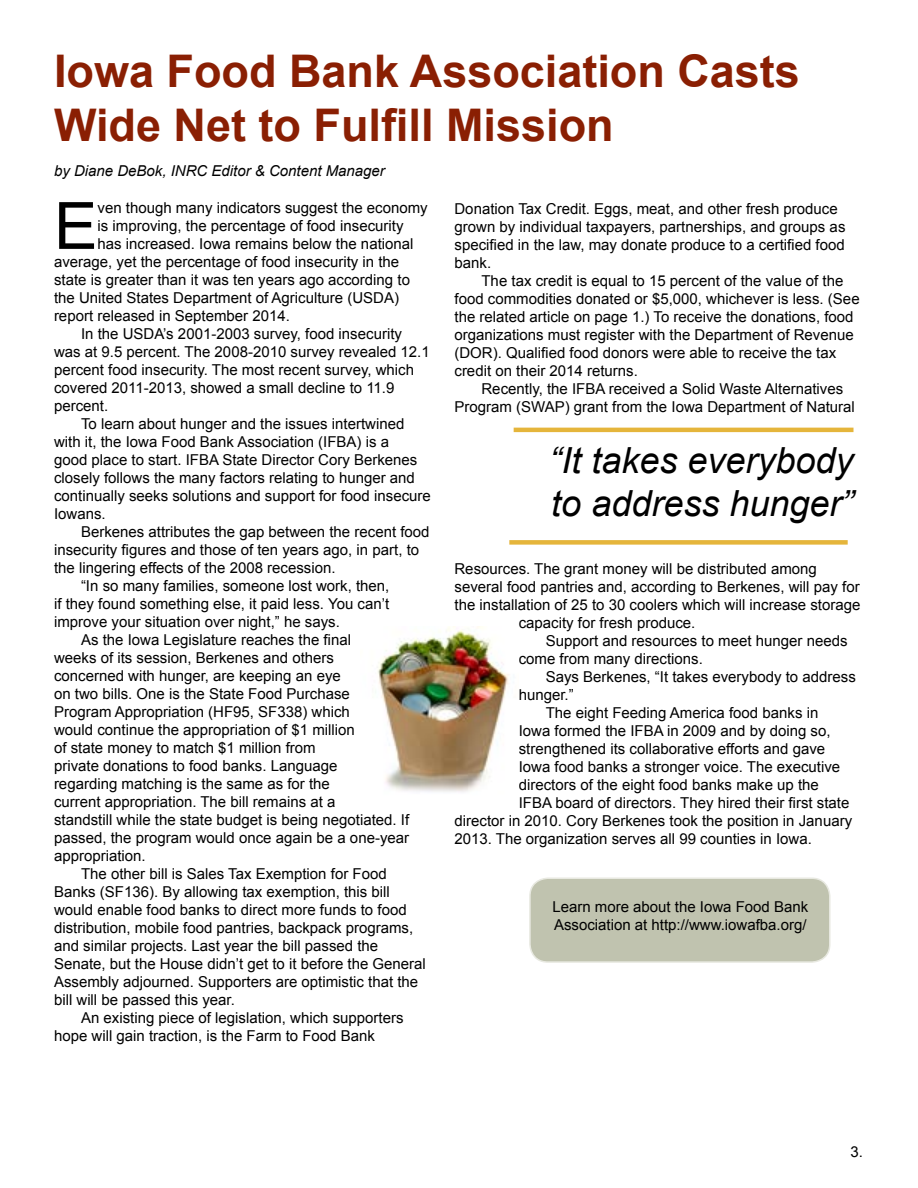
<style>
.page{position:relative;width:918px;height:1188px;background:#fff}
.page>*{position:absolute;margin:0;border:0;box-sizing:border-box;transform-origin:0 0}
.t1{font:65.25px "Arial";color:#000}
.t2{font:700 45px/54px "Arial";color:#8a1f03}
.t3{font:italic 36px/43.2px "Arial";color:#000}
.t4{font:15px/18px "Arial";color:#000}
.t5{font:italic 15px "Arial";color:#000}
</style>
<div class="page">
<hr style="left:514px;top:428px;width:340px;height:4px;background:#e5b53b">
<div style="left:509px;top:540px;width:339px;height:5px;background:#e5b53b"></div>
<div style="left:530px;top:878px;width:300px;height:84px;background:#c0c3af;border-radius:18px"></div>
<div style="left:529px;top:878px;width:302px;height:85px;border:2px solid #e8e9e1;border-radius:18px"></div>
<img style="left:377px;top:626px;width:132px;height:166px">
<h2 class="t2" style="left:54px;top:45px;width:747px">Iowa Food Bank Association Casts<br>Wide Net to Fulfill Mission</h2>
<p class="t5" style="left:54px;top:161px;width:332px">by Diane DeBok, INRC Editor &amp; Content Manager</p>
<h1 class="t1" style="left:54px;top:183px;width:45px">E</h1>
<p class="t4" style="left:98px;top:199px;width:332px">ven though many indicators suggest the economy</p>
<p class="t4" style="left:98px;top:217px;width:307px">is improving, the percentage of food insecurity</p>
<p class="t4" style="left:98px;top:235px;width:317px">has increased. Iowa remains below the national</p>
<p class="t4" style="left:54px;top:253px;width:347px">average, yet the percentage of food insecurity in the</p>
<p class="t4" style="left:54px;top:271px;width:358px">state is greater than it was ten years ago according to</p>
<p class="t4" style="left:54px;top:289px;width:347px">the United States Department of Agriculture (USDA)</p>
<p class="t4" style="left:54px;top:307px;width:237px">report released in September 2014.</p>
<p class="t4" style="left:81px;top:325px;width:322px">In the USDA’s 2001-2003 survey, food insecurity</p>
<p class="t4" style="left:54px;top:343px;width:377px">was at 9.5 percent. The 2008-2010 survey revealed 12.1</p>
<p class="t4" style="left:54px;top:361px;width:362px">percent food insecurity. The most recent survey, which</p>
<p class="t4" style="left:54px;top:379px;width:342px">covered 2011-2013, showed a small decline to 11.9</p>
<p class="t4" style="left:54px;top:397px;width:56px">percent.</p>
<p class="t4" style="left:81px;top:415px;width:325px">To learn about hunger and the issues intertwined</p>
<p class="t4" style="left:54px;top:433px;width:337px">with it, the Iowa Food Bank Association (IFBA) is a</p>
<p class="t4" style="left:54px;top:451px;width:365px">good place to start. IFBA State Director Cory Berkenes</p>
<p class="t4" style="left:54px;top:469px;width:362px">closely follows the many factors relating to hunger and</p>
<p class="t4" style="left:54px;top:487px;width:378px">continually seeks solutions and support for food insecure</p>
<p class="t4" style="left:54px;top:505px;width:53px">Iowans.</p>
<p class="t4" style="left:81px;top:523px;width:350px">Berkenes attributes the gap between the recent food</p>
<p class="t4" style="left:54px;top:541px;width:367px">insecurity figures and those of ten years ago, in part, to</p>
<p class="t4" style="left:54px;top:559px;width:283px">the lingering effects of the 2008 recession.</p>
<p class="t4" style="left:81px;top:577px;width:310px">“In so many families, someone lost work, then,</p>
<p class="t4" style="left:54px;top:595px;width:337px">if they found something else, it paid less. You can’t</p>
<p class="t4" style="left:54px;top:613px;width:287px">improve your situation over night,” he says.</p>
<p class="t4" style="left:81px;top:631px;width:272px">As the Iowa Legislature reaches the final</p>
<p class="t4" style="left:54px;top:649px;width:282px">weeks of its session, Berkenes and others</p>
<p class="t4" style="left:54px;top:667px;width:288px">concerned with hunger, are keeping an eye</p>
<p class="t4" style="left:54px;top:685px;width:297px">on two bills. One is the State Food Purchase</p>
<p class="t4" style="left:54px;top:703px;width:297px">Program Appropriation (HF95, SF338) which</p>
<p class="t4" style="left:54px;top:721px;width:302px">would continue the appropriation of $1 million</p>
<p class="t4" style="left:54px;top:739px;width:263px">of state money to match $1 million from</p>
<p class="t4" style="left:54px;top:757px;width:285px">private donations to food banks. Language</p>
<p class="t4" style="left:54px;top:775px;width:277px">regarding matching is the same as for the</p>
<p class="t4" style="left:54px;top:793px;width:283px">current appropriation. The bill remains at a</p>
<p class="t4" style="left:54px;top:811px;width:357px">standstill while the state budget is being negotiated. If</p>
<p class="t4" style="left:54px;top:829px;width:357px">passed, the program would once again be a one-year</p>
<p class="t4" style="left:54px;top:847px;width:93px">appropriation.</p>
<p class="t4" style="left:81px;top:865px;width:307px">The other bill is Sales Tax Exemption for Food</p>
<p class="t4" style="left:54px;top:883px;width:337px">Banks (SF136). By allowing tax exemption, this bill</p>
<p class="t4" style="left:54px;top:901px;width:354px">would enable food banks to direct more funds to food</p>
<p class="t4" style="left:54px;top:919px;width:361px">distribution, mobile food pantries, backpack programs,</p>
<p class="t4" style="left:54px;top:937px;width:326px">and similar projects. Last year the bill passed the</p>
<p class="t4" style="left:54px;top:955px;width:373px">Senate, but the House didn’t get to it before the General</p>
<p class="t4" style="left:54px;top:973px;width:366px">Assembly adjourned. Supporters are optimistic that the</p>
<p class="t4" style="left:54px;top:991px;width:182px">bill will be passed this year.</p>
<p class="t4" style="left:81px;top:1009px;width:324px">An existing piece of legislation, which supporters</p>
<p class="t4" style="left:54px;top:1027px;width:322px">hope will gain traction, is the Farm to Food Bank</p>
<p class="t4" style="left:454px;top:200px;width:393px">Donation Tax Credit. Eggs, meat, and other fresh produce grown by individual taxpayers, partnerships, and groups as specified in the law, may donate produce to a certified food bank.</p>
<p class="t4" style="left:454px;top:272px;width:407px;text-indent:27px">The tax credit is equal to 15 percent of the value of the food commodities donated or $5,000, whichever is less. (See the related article on page 1.) To receive the donations, food organizations must register with the Department of Revenue (DOR). Qualified food donors were able to receive the tax credit on their 2014 returns.</p>
<p class="t4" style="left:454px;top:380px;width:402px;text-indent:27px">Recently, the IFBA received a Solid Waste Alternatives<br>Program (SWAP) grant from the Iowa Department of Natural</p>
<h3 class="t3" style="left:549px;top:439px;width:306px">“It takes everybody to address hunger”</h3>
<p class="t4" style="left:454px;top:560px;width:364px">Resources. The grant money will be distributed among</p>
<p class="t4" style="left:454px;top:578px;width:407px">several food pantries and, according to Berkenes, will pay for</p>
<p class="t4" style="left:454px;top:596px;width:408px">the installation of 25 to 30 coolers which will increase storage</p>
<p class="t4" style="left:519px;top:614px;width:178px">capacity for fresh produce.</p>
<p class="t4" style="left:546px;top:632px;width:303px">Support and resources to meet hunger needs</p>
<p class="t4" style="left:519px;top:650px;width:186px">come from many directions.</p>
<p class="t4" style="left:546px;top:668px;width:312px">Says Berkenes, “It takes everybody to address</p>
<p class="t4" style="left:519px;top:686px;width:57px">hunger.”</p>
<p class="t4" style="left:546px;top:704px;width:274px">The eight Feeding America food banks in</p>
<p class="t4" style="left:519px;top:722px;width:313px">Iowa formed the IFBA in 2009 and by doing so,</p>
<p class="t4" style="left:519px;top:740px;width:308px">strengthened its collaborative efforts and gave</p>
<p class="t4" style="left:519px;top:758px;width:323px">Iowa food banks a stronger voice. The executive</p>
<p class="t4" style="left:519px;top:776px;width:302px">directors of the eight food banks make up the</p>
<p class="t4" style="left:519px;top:794px;width:332px">IFBA board of directors. They hired their first state</p>
<p class="t4" style="left:454px;top:812px;width:399px">director in 2010. Cory Berkenes took the position in January</p>
<p class="t4" style="left:454px;top:830px;width:359px">2013. The organization serves all 99 counties in Iowa.</p>
<p class="t4" style="left:552px;top:898px;width:257px">Learn more about the Iowa Food Bank<br>Association at http://www.iowafba.org/</p>
<p class="t4" style="left:851px;top:1143px;width:14px">3.</p>
</div>
